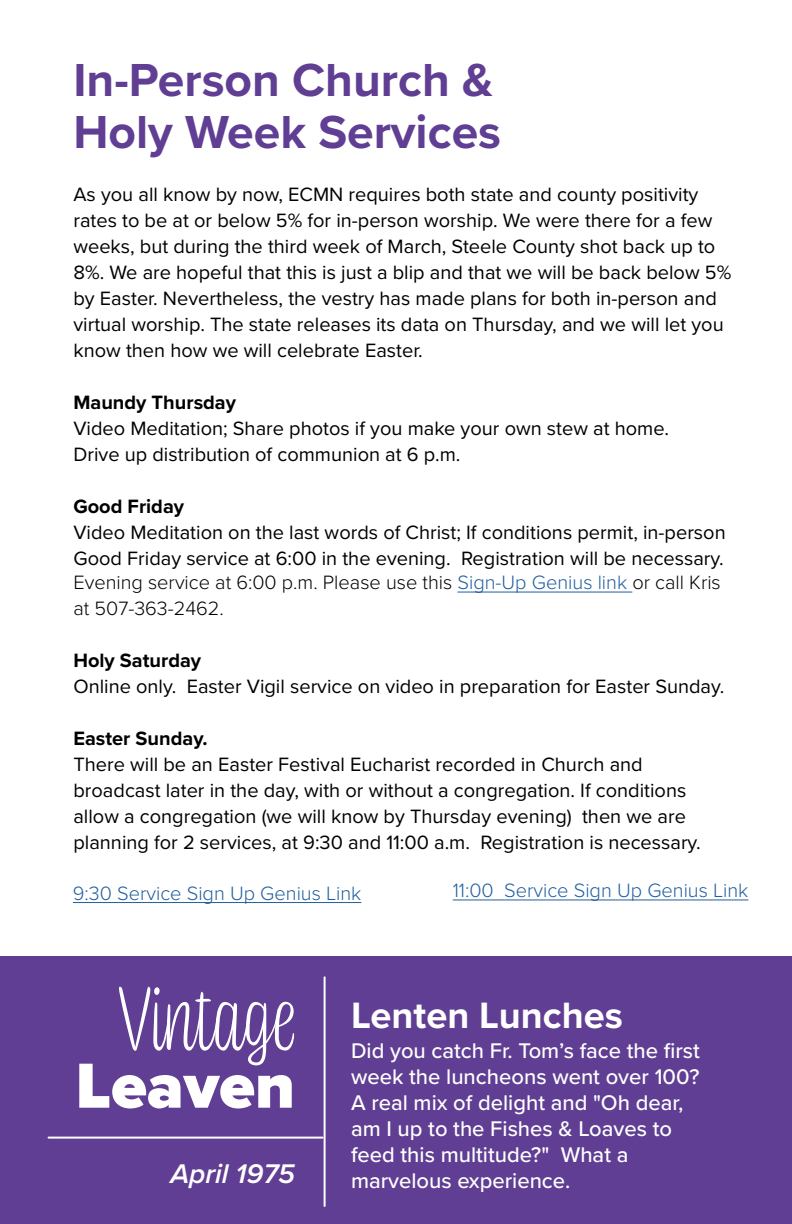
<style>
.page{position:relative;width:792px;height:1224px;background:#fff}
.page>*{position:absolute;margin:0;border:0;box-sizing:border-box;transform-origin:0 0}
.t1{font:100 94px "Coniferous";color:#fff}
.t2{font:900 66px "Proxima Nova";color:#fff}
.t3{font:700 48px/52px "Proxima Nova";color:#603e93}
.t4{font:700 38px "Proxima Nova";color:#fff}
.t5{font:italic 600 28px "Proxima Nova";color:#fff}
.t6{font:500 22px/26px "Proxima Nova";color:#fff}
.t7{font:20px/26px "Proxima Nova";color:#000}
.t8{font:300 20px/26px "Proxima Nova";color:#000}
.t9{font:300 20px "Proxima Nova";color:#215e9e}
.t10{font:700 20px "Proxima Nova";color:#000}
.s1{color:#215e9e}
</style>
<div class="page">
<div style="left:0;top:956px;width:792px;height:268px;background:#603e93"></div>
<hr style="left:457px;top:592px;width:175px;height:1px;background:#215e9e">
<hr style="left:324px;top:977px;width:2px;height:229px;background:#fff">
<hr style="left:49px;top:1137px;width:274px;height:2px;background:#fff">
<hr style="left:73px;top:902px;width:288px;height:1px;background:#215e9e">
<hr style="left:453px;top:900px;width:295px;height:1px;background:#215e9e">
<h3 class="t3" style="left:73px;top:53px;width:429px">In-Person Church &amp;<br>Holy Week Services</h3>
<p class="t7" style="left:73px;top:180px;width:659px">As you all know by now, ECMN requires both state and county positivity rates to be at or below 5% for in-person worship. We were there for a few weeks, but during the third week of March, Steele County shot back up to 8%. We are hopeful that this is just a blip and that we will be back below 5% by Easter. Nevertheless, the vestry has made plans for both in-person and virtual worship. The state releases its data on Thursday, and we will let you know then how we will celebrate Easter.</p>
<p class="t10" style="left:73px;top:387px;width:164px">Maundy Thursday</p>
<p class="t7" style="left:73px;top:414px;width:597px">Video Meditation; Share photos if you make your own stew at home.<br>Drive up distribution of communion at 6 p.m.</p>
<p class="t10" style="left:73px;top:491px;width:112px">Good Friday</p>
<p class="t7" style="left:73px;top:518px;width:654px">Video Meditation on the last words of Christ; If conditions permit, in-person<br>Good Friday service at 6:00 in the evening. Registration will be necessary.</p>
<p class="t8" style="left:73px;top:568px;width:649px">Evening service at 6:00 p.m. Please use this <span class="s1">Sign-Up Genius link</span> or call Kris at 507-363-2462.</p>
<p class="t10" style="left:73px;top:645px;width:129px">Holy Saturday</p>
<p class="t7" style="left:73px;top:672px;width:652px">Online only. Easter Vigil service on video in preparation for Easter Sunday.</p>
<p class="t10" style="left:73px;top:723px;width:136px">Easter Sunday.</p>
<p class="t7" style="left:73px;top:750px;width:629px">There will be an Easter Festival Eucharist recorded in Church and broadcast later in the day, with or without a congregation. If conditions allow a congregation (we will know by Thursday evening) then we are planning for 2 services, at 9:30 and 11:00 a.m. Registration is necessary.</p>
<p class="t9" style="left:73px;top:878px;width:290px">9:30 Service Sign Up Genius Link</p>
<p class="t9" style="left:453px;top:875px;width:297px">11:00 Service Sign Up Genius Link</p>
<h1 class="t1" style="left:116px;top:954px;width:180px">Vintage</h1>
<h2 class="t2" style="left:76px;top:1036px;width:221px">Leaven</h2>
<h3 class="t5" style="left:170px;top:1153px;width:126px">April 1975</h3>
<h3 class="t4" style="left:351px;top:987px;width:273px">Lenten Lunches</h3>
<p class="t6" style="left:351px;top:1037px;width:350px">Did you catch Fr. Tom’s face the first week the luncheons went over 100?<br>A real mix of delight and "Oh dear, am I up to the Fishes &amp; Loaves to feed this multitude?" What a marvelous experience.</p>
</div>
